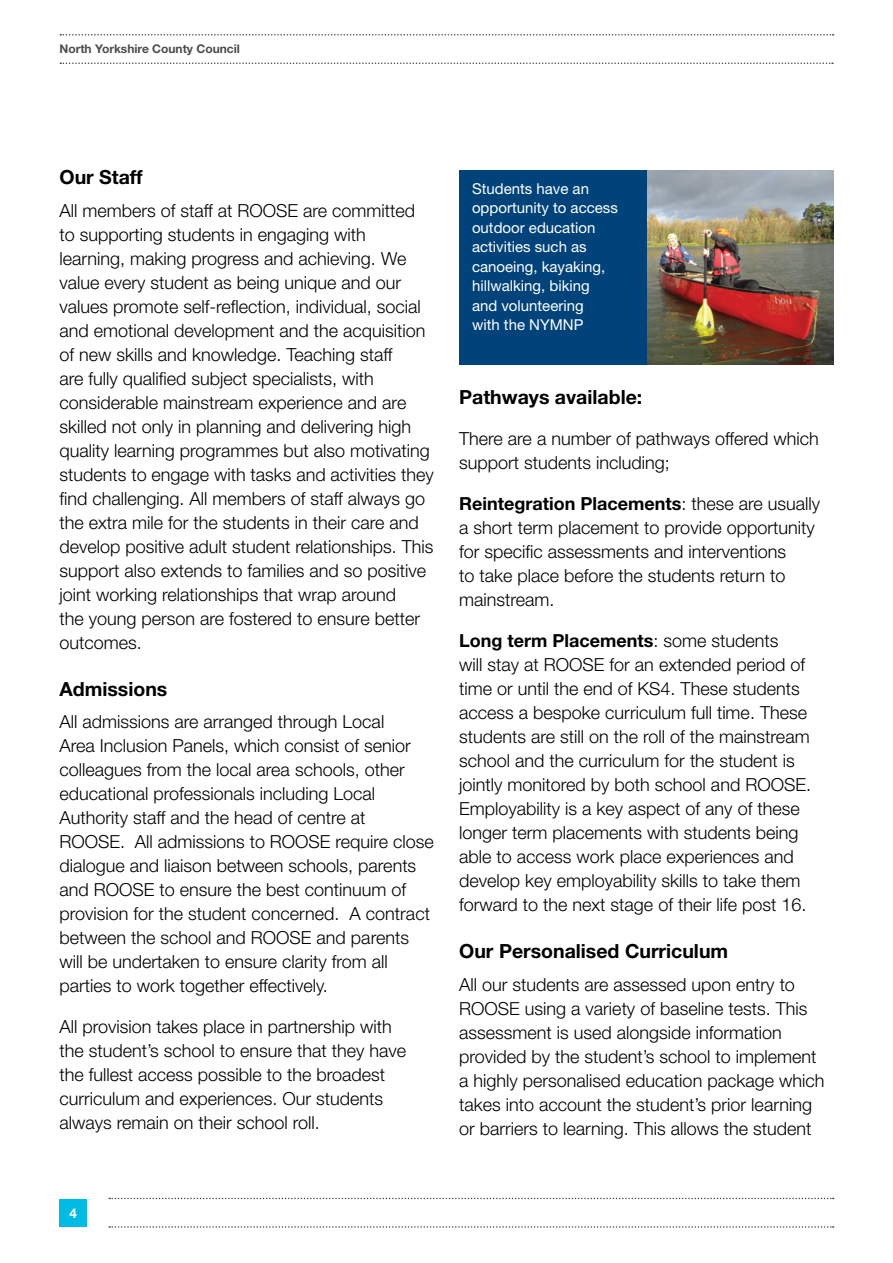
<style>
.page{position:relative;width:893px;height:1263px;background:#fff}
.page>*{position:absolute;margin:0;border:0;box-sizing:border-box;transform-origin:0 0}
.Sub_heading{font:700 19.5px "Helvetica Neue LT Std";color:#000}
.Body{font:700 19.5px "Helvetica Neue LT Std";color:#000}
.Body-2{font:300 18px/24px "Helvetica Neue LT Std";color:#000}
.Body-3{font:15px/19.5px "Helvetica Neue LT Std";color:#fff}
.t1{font:700 13.5px "Helvetica Neue LT Std";color:#fff}
.t2{font:700 12px "Helvetica Neue LT Std";color:#4d4d4f}
.s1{font-weight:700}
</style>
<div class="page">
<img style="left:646px;top:170px;width:187px;height:195px">
<div style="left:459px;top:170px;width:187px;height:195px;background:#00437b"></div>
<div style="left:60px;top:1199px;width:27px;height:27px;background:#00bce4"></div>
<svg style="left:109px;top:1198px;width:725px;height:1px"></svg>
<svg style="left:109px;top:1226px;width:725px;height:2px"></svg>
<svg style="left:60px;top:34px;width:774px;height:2px"></svg>
<svg style="left:60px;top:63px;width:773px;height:1px"></svg>
<p class="t2" style="left:60px;top:42px;width:182px">North Yorkshire County Council</p>
<p class="Sub_heading" style="left:60px;top:165px;width:85px">Our Staff</p>
<p class="Body-2" style="left:60px;top:198px;width:376px">All members of staff at ROOSE are committed to supporting students in engaging with learning, making progress and achieving. We value every student as being unique and our values promote self-reflection, individual, social and emotional development and the acquisition of new skills and knowledge. Teaching staff<br>are fully qualified subject specialists, with considerable mainstream experience and are skilled not only in planning and delivering high quality learning programmes but also motivating students to engage with tasks and activities they find challenging. All members of staff always go the extra mile for the students in their care and develop positive adult student relationships. This support also extends to families and so positive joint working relationships that wrap around<br>the young person are fostered to ensure better outcomes.</p>
<p class="Sub_heading" style="left:60px;top:677px;width:109px">Admissions</p>
<p class="Body-2" style="left:60px;top:709px;width:376px">All admissions are arranged through Local<br>Area Inclusion Panels, which consist of senior colleagues from the local area schools, other educational professionals including Local Authority staff and the head of centre at ROOSE. All admissions to ROOSE require close dialogue and liaison between schools, parents and ROOSE to ensure the best continuum of provision for the student concerned. A contract between the school and ROOSE and parents will be undertaken to ensure clarity from all parties to work together effectively.</p>
<p class="Body-2" style="left:60px;top:1015px;width:348px">All provision takes place in partnership with the student’s school to ensure that they have the fullest access possible to the broadest curriculum and experiences. Our students always remain on their school roll.</p>
<p class="Body-3" style="left:472px;top:178px;width:147px">Students have an opportunity to access outdoor education activities such as canoeing, kayaking, hillwalking, biking and volunteering<br>with the NYMNP</p>
<p class="Body" style="left:459px;top:385px;width:185px">Pathways available:</p>
<p class="Body-2" style="left:459px;top:426px;width:361px">There are a number of pathways offered which support students including;</p>
<p class="Body-2" style="left:459px;top:491px;width:362px"><span class="s1">Reintegration Placements</span>: these are usually a short term placement to provide opportunity for specific assessments and interventions<br>to take place before the students return to mainstream.</p>
<p class="Body-2" style="left:459px;top:628px;width:353px"><span class="s1">Long term Placements</span>: some students<br>will stay at ROOSE for an extended period of time or until the end of KS4. These students access a bespoke curriculum full time. These students are still on the roll of the mainstream school and the curriculum for the student is jointly monitored by both school and ROOSE.<br>Employability is a key aspect of any of these longer term placements with students being able to access work place experiences and develop key employability skills to take them forward to the next stage of their life post 16.</p>
<p class="Sub_heading" style="left:459px;top:939px;width:270px">Our Personalised Curriculum</p>
<p class="Body-2" style="left:459px;top:972px;width:367px">All our students are assessed upon entry to ROOSE using a variety of baseline tests. This assessment is used alongside information provided by the student’s school to implement a highly personalised education package which takes into account the student’s prior learning or barriers to learning. This allows the student</p>
<p class="t1" style="left:70px;top:1204px;width:9px">4</p>
</div>
